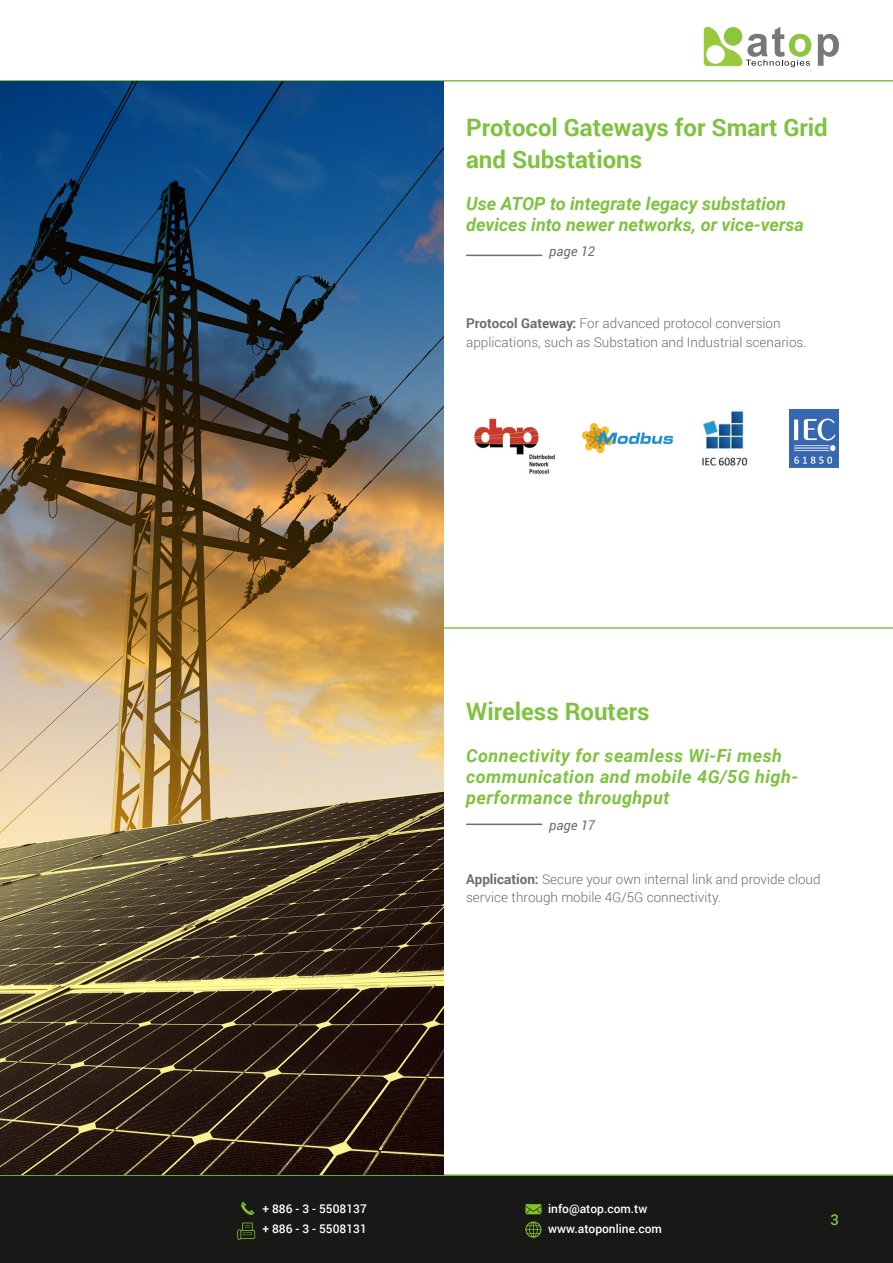
<style>
.page{position:relative;width:893px;height:1263px;background:#fff}
.page>*{position:absolute;margin:0;border:0;box-sizing:border-box;transform-origin:0 0}
.t1{font:700 24px "Roboto";color:#7fc241}
.t2{font:italic 700 18px/21px "Roboto";letter-spacing:.025em;color:#7fc241}
.t3{font:italic 700 18px "Roboto";color:#7fc241}
.t4{font:500 15px "Roboto";color:#7fc241}
.t5{font:300 13.5px/18px "Roboto";color:#6c6d70}
.t6{font:italic 13.5px "Roboto";color:#6c6d70}
.t7{font:500 12px/19.5px "Roboto";color:#fff}
.s1{font-weight:700}
</style>
<div class="page">
<div style="left:0;top:1176px;width:893px;height:87px;background:#181817"></div>
<svg style="left:704px;top:26px;width:107px;height:41px"></svg>
<svg style="left:818px;top:34px;width:21px;height:32px"></svg>
<hr style="left:0;top:80px;width:893px;height:2px;background:#7fc241">
<svg style="left:237px;top:1222px;width:18px;height:18px"></svg>
<svg style="left:525px;top:1204px;width:17px;height:10px"></svg>
<svg style="left:525px;top:1221px;width:16px;height:17px"></svg>
<svg style="left:241px;top:1202px;width:13px;height:13px"></svg>
<hr style="left:128px;top:627px;width:765px;height:2px;background:#7fc241">
<hr style="left:0;top:1174px;width:893px;height:2px;background:#7fc241">
<hr style="left:466px;top:823px;width:76px;height:2px;background:#6c6d70">
<hr style="left:466px;top:255px;width:76px;height:1px;background:#6c6d70">
<img style="left:702px;top:409px;width:46px;height:57px">
<img style="left:789px;top:409px;width:50px;height:58px">
<img style="left:582px;top:424px;width:91px;height:29px">
<img style="left:474px;top:418px;width:81px;height:56px">
<img style="left:0;top:82px;width:443px;height:1092px">
<p class="t1" style="left:466px;top:111px;width:363px">Protocol Gateways for Smart Grid</p>
<p class="t1" style="left:466px;top:142px;width:178px">and Substations</p>
<p class="t3" style="left:466px;top:191px;width:321px">Use ATOP to integrate legacy substation</p>
<p class="t3" style="left:466px;top:212px;width:339px">devices into newer networks, or vice-versa</p>
<p class="t6" style="left:549px;top:242px;width:47px">page 12</p>
<p class="t5" style="left:466px;top:314px;width:342px"><span class="s1">Protocol Gateway:</span> For advanced protocol conversion applications, such as Substation and Industrial scenarios.</p>
<p class="t1" style="left:466px;top:695px;width:185px">Wireless Routers</p>
<p class="t2" style="left:466px;top:745px;width:334px">Connectivity for seamless Wi-Fi mesh communication and mobile 4G/5G high&shy;performance throughput</p>
<p class="t6" style="left:549px;top:816px;width:47px">page 17</p>
<p class="t5" style="left:466px;top:870px;width:356px"><span class="s1">Application:</span> Secure your own internal link and provide cloud service through mobile 4G/5G connectivity.</p>
<p class="t7" style="left:262px;top:1198px;width:106px">+ 886 - 3 - 5508137 + 886 - 3 - 5508131</p>
<p class="t7" style="left:548px;top:1199px;width:115px">info@atop.com.tw www.atoponline.com</p>
<p class="t4" style="left:830px;top:1209px;width:10px">3</p>
</div>
